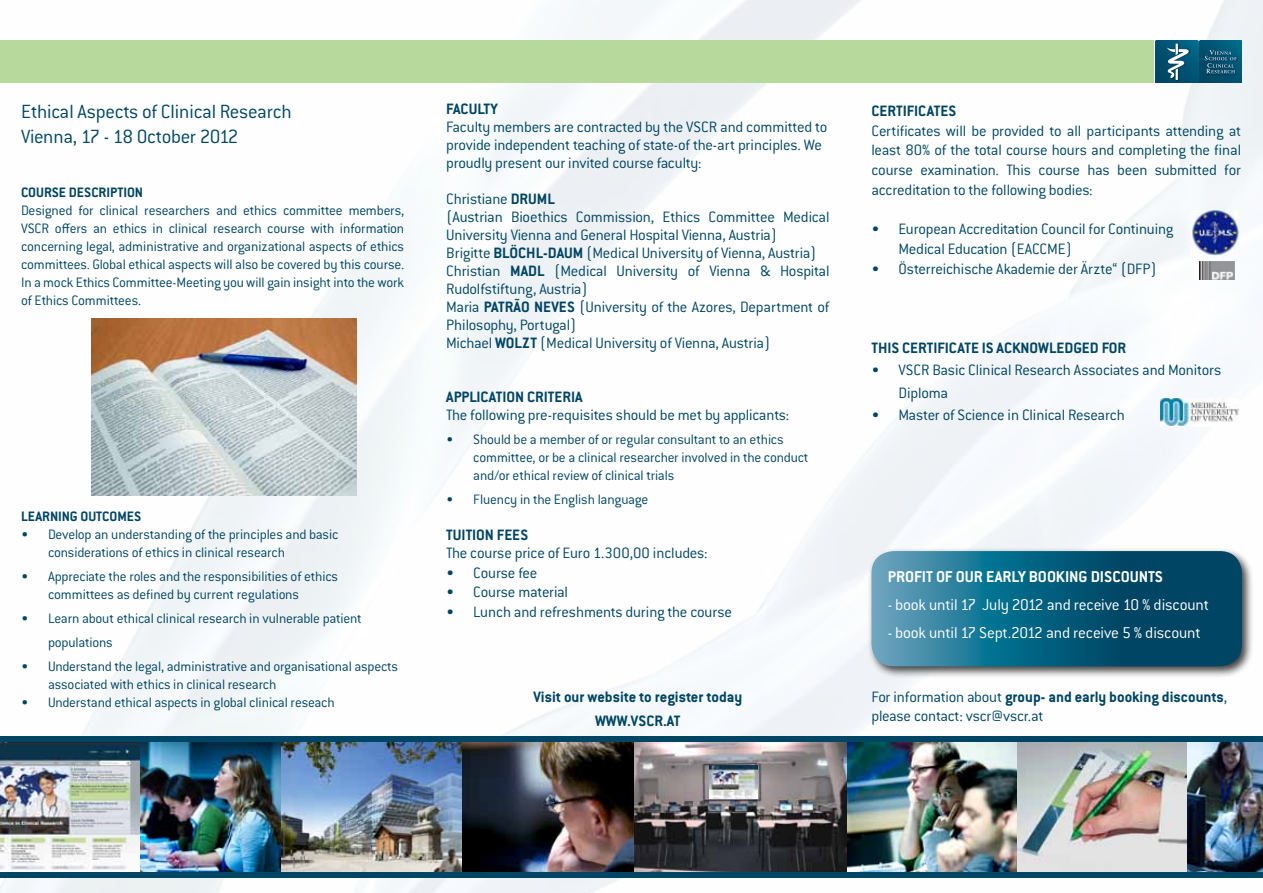
<style>
.page{position:relative;width:1263px;height:893px;background:#fff}
.page>*{position:absolute;margin:0;border:0;box-sizing:border-box;transform-origin:0 0}
.t1{font:300 21px/25.2px "Conduit ITC Std";letter-spacing:-.015em;color:#004563}
.t2{font:300 17.25px "Conduit ITC Std";letter-spacing:-.015em;color:#fff}
.t3{font:700 17.25px "Conduit ITC Std";color:#fff}
.t4{font:300 16.5px/18px "Conduit ITC Std";letter-spacing:-.015em;color:#004563}
.t5{font:700 16.5px/24px "Conduit ITC Std";color:#004563;text-align:center}
.t6{font:300 15px/18px "Conduit ITC Std";letter-spacing:-.015em;color:#004563}
.t7{font:700 15px "Conduit ITC Std";color:#004563}
.s1{font-weight:700}
</style>
<div class="page">
<img style="left:0;top:0;width:1263px;height:893px">
<img style="left:1155px;top:40px;width:87px;height:43px">
<div style="left:1209px;top:49px;width:24px;height:7px;background:#005878"></div>
<svg style="left:1236px;top:55px;width:2px;height:7px"></svg>
<svg style="left:1206px;top:73px;width:30px;height:2px"></svg>
<svg style="left:1204px;top:50px;width:32px;height:23px"></svg>
<svg style="left:1166px;top:43px;width:24px;height:39px"></svg>
<svg style="left:1167px;top:44px;width:22px;height:36px"></svg>
<div style="left:0;top:736px;width:1263px;height:141px;background:#004563"></div>
<img style="left:1186px;top:742px;width:77px;height:129px">
<img style="left:139px;top:742px;width:477px;height:129px">
<div style="left:0;top:40px;width:1154px;height:43px;background:#b7da9c"></div>
<img style="left:0;top:742px;width:139px;height:129px">
<img style="left:616px;top:742px;width:231px;height:129px">
<img style="left:710px;top:765px;width:47px;height:34px">
<img style="left:847px;top:742px;width:170px;height:129px">
<img style="left:1017px;top:742px;width:169px;height:129px">
<img style="left:1160px;top:398px;width:79px;height:28px">
<img style="left:1199px;top:261px;width:35px;height:19px">
<img style="left:92px;top:319px;width:265px;height:176px">
<div style="left:867px;top:547px;width:388px;height:132px;background:#000;opacity:.75"></div>
<svg style="left:871px;top:551px;width:371px;height:115px;background:#156582"></svg>
<img style="left:1191px;top:210px;width:48px;height:47px">
<p class="t1" style="left:21px;top:98px;width:272px">Ethical Aspects of Clinical Research<br>Vienna, 17 - 18 October 2012</p>
<p class="t7" style="left:21px;top:183px;width:124px">COURSE DESCRIPTION</p>
<p class="t6" style="left:21px;top:201px;width:385px;text-align:justify">Designed for clinical researchers and ethics committee members, VSCR offers an ethics in clinical research course with information concerning legal, administrative and organizational aspects of ethics committees. Global ethical aspects will also be covered by this course.<br>In a mock Ethics Committee-Meeting you will gain insight into the work of Ethics Committees.</p>
<p class="t7" style="left:21px;top:507px;width:15px">Learning</p>
<p class="t7" style="left:80px;top:507px;width:17px">Outcomes</p>
<p class="t6" style="left:48px;top:525px;width:292px;text-indent:-27px">• Develop an understanding of the principles and basic considerations of ethics in clinical research</p>
<p class="t6" style="left:48px;top:567px;width:292px;text-indent:-27px">• Appreciate the roles and the responsibilities of ethics committees as defined by current regulations</p>
<p class="t6" style="left:48px;top:606px;width:315px;line-height:24px;text-indent:-27px">• Learn about ethical clinical research in vulnerable patient populations</p>
<p class="t6" style="left:48px;top:657px;width:351px;text-indent:-27px">• Understand the legal, administrative and organisational aspects associated with ethics in clinical research</p>
<p class="t6" style="left:21px;top:693px;width:315px">• Understand ethical aspects in global clinical reseach</p>
<p class="t5" style="left:446px;top:97px;width:53px">FACULTY</p>
<p class="t4" style="left:446px;top:118px;width:383px">Faculty members are contracted by the VSCR and committed to provide independent teaching of state-of the-art principles. We proudly present our invited course faculty:</p>
<p class="t4" style="left:446px;top:190px;width:385px">Christiane <span class="s1">DRUML<br></span>(Austrian Bioethics Commission, Ethics Committee Medical University Vienna and General Hospital Vienna, Austria)<br>Brigitte <span class="s1">BLÖCHL-DAUM</span> (Medical University of Vienna, Austria)<br>Christian <span class="s1">MADL</span> (Medical University of Vienna &amp; Hospital Rudolfstiftung, Austria)<br>Maria <span class="s1">PATRÃO NEVES</span> (University of the Azores, Department of Philosophy, Portugal)<br>Michael <span class="s1">WOLZT</span> (Medical University of Vienna, Austria)</p>
<p class="t5" style="left:446px;top:385px;width:138px">APPLICATION CRITERIA</p>
<p class="t4" style="left:446px;top:406px;width:344px">The following pre-requisites should be met by applicants:</p>
<p class="t6" style="left:473px;top:430px;width:337px;text-indent:-27px">• Should be a member of or regular consultant to an ethics committee, or be a clinical researcher involved in the conduct and/or ethical review of clinical trials</p>
<p class="t6" style="left:446px;top:490px;width:204px">• Fluency in the English language</p>
<p class="t5" style="left:446px;top:523px;width:83px">TUITION FEES</p>
<p class="t4" style="left:446px;top:544px;width:263px">The course price of Euro 1.300,00 includes:</p>
<p class="t4" style="left:446px;top:563px;width:93px">• Course fee</p>
<p class="t4" style="left:446px;top:583px;width:123px">• Course material</p>
<p class="t4" style="left:446px;top:602px;width:287px">• Lunch and refreshments during the course</p>
<p class="t5" style="left:533px;top:684px;width:210px">Visit our website to register today<br>WWW.VSCR.AT</p>
<p class="t5" style="left:871px;top:98px;width:86px">CERTIFICATES</p>
<p class="t4" style="left:871px;top:120px;width:371px;line-height:19.8px;text-align:justify">Certificates will be provided to all participants attending at least 80% of the total course hours and completing the final course examination. This course has been submitted for accreditation to the following bodies:</p>
<p class="t4" style="left:898px;top:219px;width:276px;line-height:19.5px;text-indent:-27px">• European Accreditation Council for Continuing<br>Medical Education (EACCME)</p>
<p class="t4" style="left:871px;top:259px;width:287px">• Österreichische Akademie der Ärzte“ (DFP)</p>
<p class="t5" style="left:871px;top:335px;width:256px">THIS CERTIFICATE IS ACKNOWLEDGED FOR</p>
<p class="t4" style="left:898px;top:358px;width:324px;line-height:22.5px;text-indent:-27px">• VSCR Basic Clinical Research Associates and Monitors<br>Diploma</p>
<p class="t4" style="left:871px;top:406px;width:255px">• Master of Science in Clinical Research</p>
<p class="t3" style="left:888px;top:567px;width:277px">PROFIT OF OUR EARLY BOOKING DISCOUNTS</p>
<p class="t2" style="left:888px;top:594px;width:323px">- book until 17 July 2012 and receive 10 % discount</p>
<p class="t2" style="left:888px;top:622px;width:314px">- book until 17 Sept.2012 and receive 5 % discount</p>
<p class="t4" style="left:871px;top:686px;width:357px;line-height:19.8px">For information about <span class="s1">group- and early booking discounts</span>, please contact: vscr@vscr.at</p>
</div>
